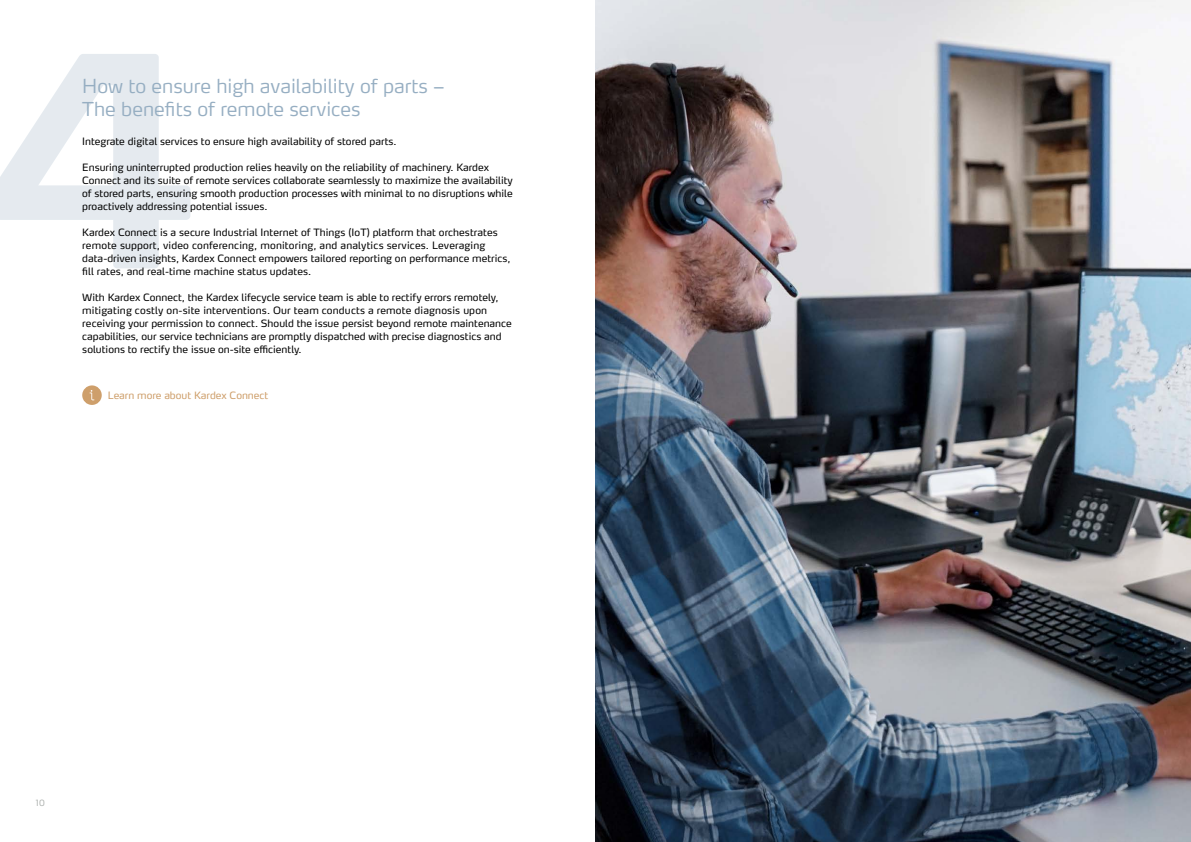
<style>
.page{position:relative;width:1191px;height:842px;background:#fff}
.page>*{position:absolute;margin:0;border:0;box-sizing:border-box;transform-origin:0 0}
.t1{font:300 19px/22.8px "Max Pro";color:#96aec2}
.t2{font:10px/13px "Max Pro";color:#000}
.t3{font:10px "Max Pro";color:#ce9f6b}
.t4{font:300 8.5px "Max Pro";color:#a8aca9}
</style>
<div class="page">
<svg style="left:0;top:54px;width:190px;height:214px"></svg>
<img style="left:595px;top:0;width:596px;height:842px">
<div style="left:82px;top:385px;width:20px;height:20px;background:#ce9f6b;border-radius:50%"></div>
<svg style="left:90px;top:390px;width:4px;height:10px"></svg>
<h1 class="t1" style="left:82px;top:73px;width:364px">How to ensure high availability of parts –<br>The benefits of remote services</h1>
<p class="t2" style="left:82px;top:134px;width:316px">Integrate digital services to ensure high availability of stored parts.</p>
<p class="t2" style="left:82px;top:160px;width:432px">Ensuring uninterrupted production relies heavily on the reliability of machinery. Kardex Connect and its suite of remote services collaborate seamlessly to maximize the availability of stored parts, ensuring smooth production processes with minimal to no disruptions while proactively addressing potential issues.</p>
<p class="t2" style="left:82px;top:225px;width:430px">Kardex Connect is a secure Industrial Internet of Things (IoT) platform that orchestrates remote support, video conferencing, monitoring, and analytics services. Leveraging data-driven insights, Kardex Connect empowers tailored reporting on performance metrics, fill rates, and real-time machine status updates.</p>
<p class="t2" style="left:82px;top:290px;width:431px">With Kardex Connect, the Kardex lifecycle service team is able to rectify errors remotely, mitigating costly on-site interventions. Our team conducts a remote diagnosis upon receiving your permission to connect. Should the issue persist beyond remote maintenance capabilities, our service technicians are promptly dispatched with precise diagnostics and solutions to rectify the issue on-site efficiently.</p>
<p class="t3" style="left:108px;top:387px;width:162px">Learn more about Kardex Connect</p>
<p class="t4" style="left:36px;top:796px;width:11px">10</p>
</div>
